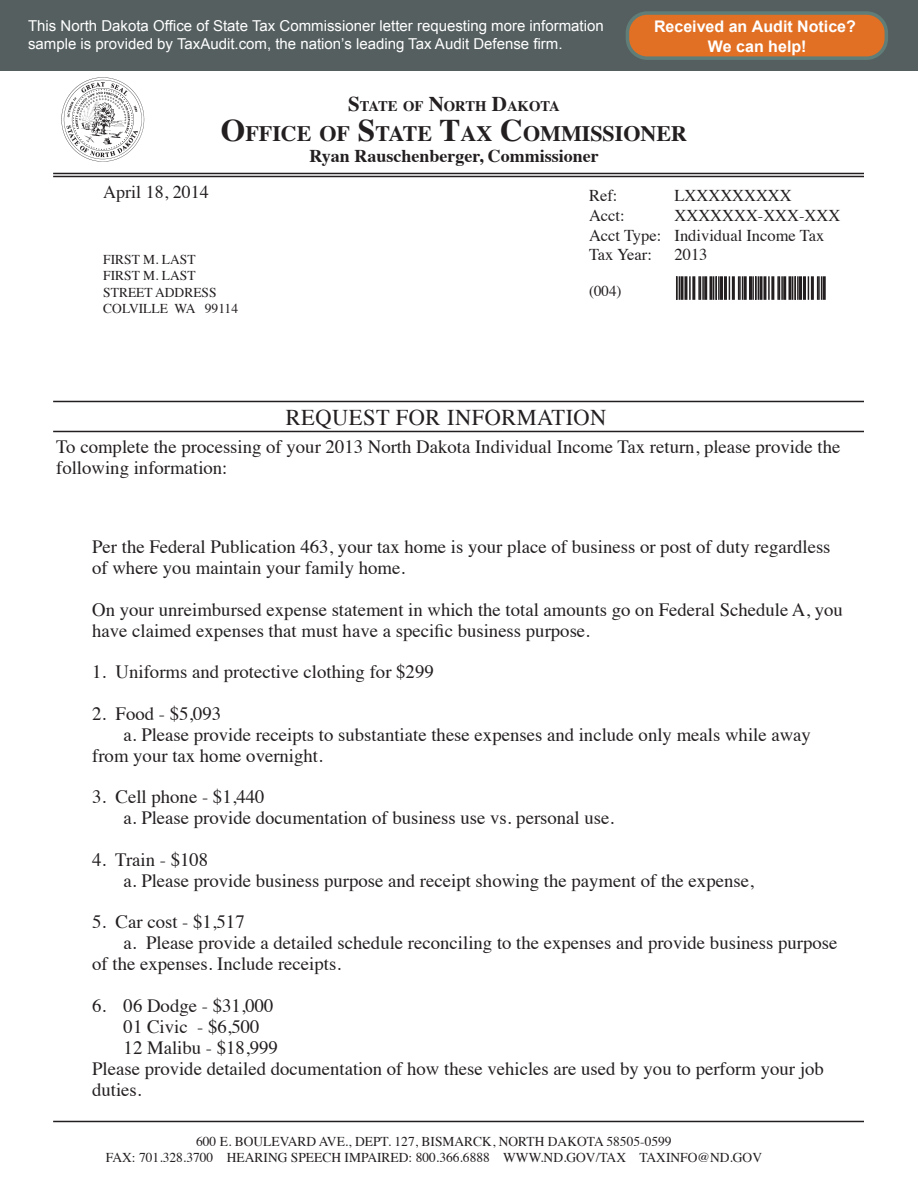
<style>
.page{position:relative;width:918px;height:1188px;background:#fff}
.page>*{position:absolute;margin:0;border:0;box-sizing:border-box;transform-origin:0 0}
.t1{font:22.5px "Times";letter-spacing:.02em;color:#231f20}
.t2{font:700 22.05px "Times";color:#231f20}
.t3{font:18.75px/21px "Times";color:#231f20}
.t4{font:700 18px "Times";color:#231f20}
.t5{font:18px "Times";color:#231f20}
.t6{font:16.5px "Times";color:#231f20}
.t7{font:700 16.05px/19.2px "Arial";color:#fff;text-align:center}
.t8{font:15px/18px "Arial";color:#fff}
.t9{font:15px "Times";color:#231f20}
.t10{font:700 14.7px "Times";color:#231f20}
.t11{font:13.5px/16.2px "Times";color:#231f20}
.s1{font-size:21px}
.s2{font-size:31.5px}
</style>
<div class="page">
<div style="left:0;top:0;width:918px;height:70px;background:#555f60"></div>
<div style="left:627px;top:13px;width:259px;height:45px;background:#e17025;border-radius:20px"></div>
<div style="left:626px;top:11px;width:262px;height:49px;border:4px solid #607d77;border-radius:20px"></div>
<hr style="left:53px;top:173px;width:811px;height:1px;background:#231f20">
<hr style="left:53px;top:176px;width:811px;height:1px;background:#231f20">
<hr style="left:53px;top:431px;width:811px;height:1px;background:#231f20">
<hr style="left:53px;top:401px;width:811px;height:1px;background:#231f20">
<img style="left:60px;top:76px;width:87px;height:86px;border-radius:43px">
<hr style="left:53px;top:1121px;width:811px;height:1px;background:#231f20">
<hr style="left:681px;top:276px;width:3px;height:24px;background:#231f20">
<hr style="left:684px;top:276px;width:3px;height:24px;background:#231f20">
<hr style="left:692px;top:276px;width:3px;height:24px;background:#231f20">
<hr style="left:704px;top:276px;width:3px;height:24px;background:#231f20">
<hr style="left:709px;top:276px;width:3px;height:24px;background:#231f20">
<hr style="left:689px;top:276px;width:2px;height:24px;background:#231f20">
<hr style="left:698px;top:276px;width:2px;height:24px;background:#231f20">
<svg style="left:700px;top:276px;width:1px;height:24px"></svg>
<svg style="left:676px;top:276px;width:4px;height:24px"></svg>
<hr style="left:702px;top:276px;width:2px;height:24px;background:#231f20">
<svg style="left:713px;top:276px;width:1px;height:24px"></svg>
<hr style="left:718px;top:276px;width:2px;height:24px;background:#231f20">
<hr style="left:720px;top:276px;width:3px;height:24px;background:#231f20">
<hr style="left:724px;top:276px;width:3px;height:24px;background:#231f20">
<hr style="left:732px;top:276px;width:3px;height:24px;background:#231f20">
<hr style="left:744px;top:276px;width:3px;height:24px;background:#231f20">
<hr style="left:749px;top:276px;width:3px;height:24px;background:#231f20">
<svg style="left:729px;top:276px;width:1px;height:24px"></svg>
<hr style="left:715px;top:276px;width:2px;height:24px;background:#231f20">
<svg style="left:738px;top:276px;width:5px;height:24px"></svg>
<hr style="left:752px;top:276px;width:2px;height:24px;background:#231f20">
<svg style="left:758px;top:276px;width:1px;height:24px"></svg>
<hr style="left:760px;top:276px;width:3px;height:24px;background:#231f20">
<hr style="left:763px;top:276px;width:3px;height:24px;background:#231f20">
<hr style="left:771px;top:276px;width:3px;height:24px;background:#231f20">
<hr style="left:783px;top:276px;width:3px;height:24px;background:#231f20">
<hr style="left:788px;top:276px;width:3px;height:24px;background:#231f20">
<hr style="left:768px;top:276px;width:2px;height:24px;background:#231f20">
<hr style="left:777px;top:276px;width:2px;height:24px;background:#231f20">
<svg style="left:779px;top:276px;width:1px;height:24px"></svg>
<hr style="left:755px;top:276px;width:2px;height:24px;background:#231f20">
<hr style="left:781px;top:276px;width:2px;height:24px;background:#231f20">
<hr style="left:797px;top:276px;width:2px;height:24px;background:#231f20">
<hr style="left:799px;top:276px;width:3px;height:24px;background:#231f20">
<hr style="left:803px;top:276px;width:3px;height:24px;background:#231f20">
<hr style="left:811px;top:276px;width:3px;height:24px;background:#231f20">
<hr style="left:823px;top:276px;width:3px;height:24px;background:#231f20">
<svg style="left:808px;top:276px;width:1px;height:24px"></svg>
<svg style="left:792px;top:276px;width:4px;height:24px"></svg>
<svg style="left:817px;top:276px;width:5px;height:24px"></svg>
<p class="t8" style="left:28px;top:17px;width:577px">This North Dakota Office of State Tax Commissioner letter requesting more information sample is provided by TaxAudit.com, the nation’s leading Tax Audit Defense firm.</p>
<p class="t7" style="left:654px;top:17px;width:203px">Received an Audit Notice?<br>We can help!</p>
<p class="t10" style="left:348px;top:92px;width:213px"><span class="s1">S</span>TATE OF <span class="s1">N</span>ORTH <span class="s1">D</span>AKOTA</p>
<p class="t2" style="left:221px;top:112px;width:468px"><span class="s2">O</span>FFICE OF <span class="s2">S</span>TATE <span class="s2">T</span>AX <span class="s2">C</span>OMMISSIONER</p>
<p class="t4" style="left:310px;top:139px;width:291px">Ryan Rauschenberger, Commissioner</p>
<p class="t5" style="left:103px;top:175px;width:107px">April 18, 2014</p>
<p class="t11" style="left:103px;top:250px;width:94px">FIRST M. LAST</p>
<p class="t11" style="left:103px;top:267px;width:94px">FIRST M. LAST</p>
<p class="t11" style="left:103px;top:283px;width:136px">STREET ADDRESS<br>COLVILLE WA 99114</p>
<p class="t6" style="left:589px;top:180px;width:30px">Ref:</p>
<p class="t6" style="left:675px;top:180px;width:119px">LXXXXXXXXX</p>
<p class="t6" style="left:589px;top:200px;width:37px">Acct:</p>
<p class="t6" style="left:675px;top:200px;width:167px">XXXXXXX-XXX-XXX</p>
<p class="t6" style="left:589px;top:220px;width:237px">Acct Type: Individual Income Tax</p>
<p class="t6" style="left:589px;top:239px;width:65px">Tax Year:</p>
<p class="t6" style="left:675px;top:239px;width:34px">2013</p>
<p class="t9" style="left:589px;top:277px;width:34px">(004)</p>
<p class="t1" style="left:286px;top:397px;width:322px">REQUEST FOR INFORMATION</p>
<p class="t3" style="left:56px;top:434px;width:786px">To complete the processing of your 2013 North Dakota Individual Income Tax return, please provide the following information:</p>
<p class="t3" style="left:92px;top:535px;width:740px">Per the Federal Publication 463, your tax home is your place of business or post of duty regardless of where you maintain your family home.</p>
<p class="t3" style="left:92px;top:597px;width:752px">On your unreimbursed expense statement in which the total amounts go on Federal Schedule A, you have claimed expenses that must have a specific business purpose.</p>
<p class="t3" style="left:92px;top:660px;width:343px">1. Uniforms and protective clothing for $299</p>
<p class="t3" style="left:92px;top:701px;width:131px">2. Food - $5,093</p>
<p class="t3" style="left:124px;top:722px;width:689px">a. Please provide receipts to substantiate these expenses and include only meals while away</p>
<p class="t3" style="left:92px;top:743px;width:232px">from your tax home overnight.</p>
<p class="t3" style="left:124px;top:785px;width:492px;text-indent:-32px">3. Cell phone - $1,440<br>a. Please provide documentation of business use vs. personal use.</p>
<p class="t3" style="left:124px;top:847px;width:632px;text-indent:-32px">4. Train - $108<br>a. Please provide business purpose and receipt showing the payment of the expense,</p>
<p class="t3" style="left:92px;top:910px;width:154px">5. Car cost - $1,517</p>
<p class="t3" style="left:124px;top:931px;width:715px">a. Please provide a detailed schedule reconciling to the expenses and provide business purpose</p>
<p class="t3" style="left:92px;top:952px;width:250px">of the expenses. Include receipts.</p>
<p class="t3" style="left:92px;top:993px;width:183px">6. 06 Dodge - $31,000</p>
<p class="t3" style="left:124px;top:1014px;width:137px">01 Civic - $6,500</p>
<p class="t3" style="left:124px;top:1035px;width:156px">12 Malibu - $18,999</p>
<p class="t3" style="left:92px;top:1056px;width:733px">Please provide detailed documentation of how these vehicles are used by you to perform your job</p>
<p class="t3" style="left:92px;top:1077px;width:51px">duties.</p>
<p class="t11" style="left:106px;top:1132px;width:658px;text-align:center">600 E. BOULEVARD AVE., DEPT. 127, BISMARCK, NORTH DAKOTA 58505-0599<br>FAX: 701.328.3700 HEARING SPEECH IMPAIRED: 800.366.6888 WWW.ND.GOV/TAX TAXINFO@ND.GOV</p>
</div>
